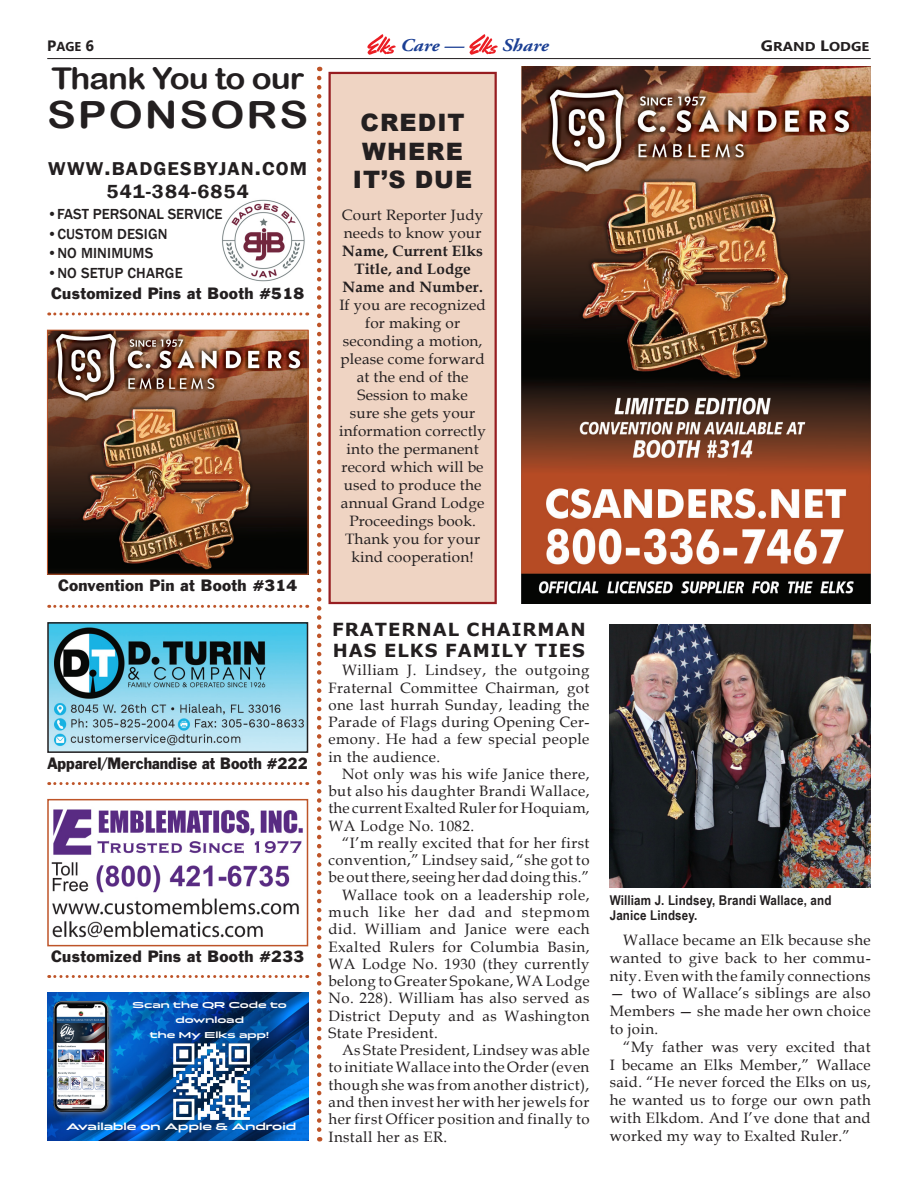
<style>
.page{position:relative;width:918px;height:1188px;background:#fff}
.page>*{position:absolute;margin:0;border:0;box-sizing:border-box;transform-origin:0 0}
.t1{font:37.5px "Arial Rounded MT Bold";letter-spacing:.045em;color:#231f20;scale:1.15 1}
.t2{font:30px "Arial Rounded MT Bold";letter-spacing:-.03em;color:#231f20;scale:1.1 1}
.t3{font:900 24px/28.5px "Arial";letter-spacing:.045em;color:#231f20;text-align:center}
.t4{font:600 19.5px "Franklin Gothic";letter-spacing:.05em;color:#231f20;scale:1.05 1}
.t5{font:19.2px "Franklin Gothic Demi SC850";letter-spacing:.06em;color:#231f20;scale:1.05 1}
.MC_newsletter_text_NEW_2018-19{font:700 18px/21px "Verdana";letter-spacing:.055em;color:#231f20}
.t6{font:italic 700 18px "Adobe Garamond Pro";letter-spacing:.005em;color:#1b3f94;scale:1.1 1}
.MC_newsletter_text_NEW_2018-19-2{font:15px/17.2px "Book Antiqua";letter-spacing:.02em;color:#231f20;text-align:justify}
.t7{font:15px "Franklin Gothic";letter-spacing:.02em;color:#231f20}
.t8{font:500 15px "Franklin Gothic";letter-spacing:.01em;color:#231f20}
.t9{font:15px "Franklin Gothic";color:#231f20;scale:.93 1}
.t10{font:700 13.5px/15px "Arial Narrow";letter-spacing:.01em;color:#231f20;scale:1.05 1}
.t11{font:12.75px "Ebrima Bold SC850";color:#231f20;scale:1.15 1}
.t12{font:12.75px "Ebrima Bold SC850";color:#231f20}
.t13{font:700 9.9px "Briller";color:#fff}
.t14{font:700 8.7px/15.3px "Briller";color:#fff;text-align:center}
.s1{font-size:15px}
.s2{font-size:22.5px}
.s3{font-weight:700}
</style>
<div class="page">
<hr style="left:47px;top:58px;width:824px;height:1px;background:#231f20">
<img style="left:368px;top:34px;width:27px;height:20px">
<img style="left:469px;top:34px;width:28px;height:20px">
<svg style="left:317px;top:78px;width:4px;height:1064px"></svg>
<img style="left:222px;top:199px;width:83px;height:83px">
<svg style="left:49px;top:312px;width:259px;height:3px"></svg>
<svg style="left:49px;top:605px;width:259px;height:3px"></svg>
<img style="left:49px;top:332px;width:257px;height:240px">
<div style="left:47px;top:330px;width:261px;height:244px;border:1px solid #be5428"></div>
<img style="left:47px;top:992px;width:261px;height:149px">
<img style="left:171px;top:1041px;width:81px;height:82px">
<img style="left:53px;top:1001px;width:65px;height:120px">
<img style="left:50px;top:625px;width:255px;height:125px">
<div style="left:47px;top:622px;width:261px;height:131px;border:2px solid #231f20"></div>
<svg style="left:49px;top:782px;width:259px;height:3px"></svg>
<img style="left:51px;top:809px;width:252px;height:129px">
<div style="left:47px;top:799px;width:261px;height:147px;border:2px solid #be5428"></div>
<svg style="left:49px;top:975px;width:259px;height:3px"></svg>
<div style="left:330px;top:73px;width:166px;height:530px;background:#efd4c3"></div>
<div style="left:328px;top:72px;width:169px;height:532px;border:2px solid #971d21"></div>
<img style="left:522px;top:67px;width:349px;height:536px">
<img style="left:610px;top:624px;width:261px;height:264px">
<p class="t12" style="left:47px;top:37px;width:48px"><span class="s1">P</span>AGE <span class="s1">6</span></p>
<p class="t6" style="left:400px;top:35px;width:60px">Care —</p>
<p class="t6" style="left:502px;top:35px;width:44px">Share</p>
<p class="t11" style="left:761px;top:37px;width:96px"><span class="s1">G</span>RAND <span class="s1">L</span>ODGE</p>
<p class="t2" style="left:51px;top:61px;width:231px">Thank You to our</p>
<p class="t1" style="left:47px;top:93px;width:228px">SPONSORS</p>
<p class="t5" style="left:48px;top:157px;width:248px">WWW<span class="s2">.</span>BADGESBYJAN<span class="s2">.</span>COM</p>
<p class="t4" style="left:107px;top:179px;width:137px">541-384-6854</p>
<p class="t8" style="left:47px;top:205px;width:177px">•FAST PERSONAL SERVICE</p>
<p class="t8" style="left:47px;top:225px;width:122px">•CUSTOM DESIGN</p>
<p class="t8" style="left:47px;top:244px;width:108px">•NO MINIMUMS</p>
<p class="t8" style="left:47px;top:264px;width:137px">•NO SETUP CHARGE</p>
<p class="t7" style="left:51px;top:284px;width:254px">Customized Pins at Booth #518</p>
<p class="t3" style="left:353px;top:108px;width:121px">CREDIT<br>WHERE<br>IT’S DUE</p>
<p class="MC_newsletter_text_NEW_2018-19-2" style="left:339px;top:205px;width:148px;line-height:18px;text-align:center">Court Reporter Judy needs to know your<br><span class="s3">Name, Current Elks<br>Title, and Lodge<br>Name and Number.<br></span>If you are recognized for making or seconding a motion, please come forward at the end of the<br>Session to make<br>sure she gets your information correctly into the permanent record which will be used to produce the annual Grand Lodge<br>Proceedings book.<br>Thank you for your kind cooperation!</p>
<p class="t7" style="left:58px;top:576px;width:241px">Convention Pin at Booth #314</p>
<p class="t9" style="left:48px;top:753px;width:281px">Apparel/Merchandise at Booth #222</p>
<p class="t7" style="left:51px;top:946px;width:254px">Customized Pins at Booth #233</p>
<p class="t14" style="left:132px;top:997px;width:156px">Scan the QR Code to download<br>the My Elks app!</p>
<p class="t13" style="left:66px;top:1120px;width:231px">Available on Apple &amp; Android</p>
<p class="MC_newsletter_text_NEW_2018-19" style="left:332px;top:618px;width:255px">FRATERNAL CHAIRMAN<br>HAS ELKS FAMILY TIES</p>
<p class="MC_newsletter_text_NEW_2018-19-2" style="left:328px;top:661px;width:263px;text-indent:14px">William J. Lindsey, the outgoing Fraternal Committee Chairman, got one last hurrah Sunday, leading the Parade of Flags during Opening Cer&shy;emony. He had a few special people in the audience.</p>
<p class="MC_newsletter_text_NEW_2018-19-2" style="left:328px;top:765px;width:263px;text-indent:14px">Not only was his wife Janice there, but also his daughter Brandi Wallace, the current Exalted Ruler for Hoquiam, WA Lodge No. 1082.</p>
<p class="MC_newsletter_text_NEW_2018-19-2" style="left:328px;top:834px;width:263px;text-indent:14px">“I’m really excited that for her first convention,” Lindsey said, “she got to be out there, seeing her dad doing this.”</p>
<p class="MC_newsletter_text_NEW_2018-19-2" style="left:328px;top:886px;width:263px;text-indent:14px">Wallace took on a leadership role, much like her dad and stepmom did. William and Janice were each Exalted Rulers for Columbia Basin, WA Lodge No. 1930 (they currently belong to Greater Spokane, WA Lodge No. 228). William has also served as District Deputy and as Washington State President.</p>
<p class="MC_newsletter_text_NEW_2018-19-2" style="left:328px;top:1041px;width:263px;text-indent:14px">As State President, Lindsey was able to initiate Wallace into the Order (even though she was from another district), and then invest her with her jewels for her first Officer position and finally to Install her as ER.</p>
<p class="t10" style="left:610px;top:892px;width:213px">William J. Lindsey, Brandi Wallace, and<br>Janice Lindsey.</p>
<p class="MC_newsletter_text_NEW_2018-19-2" style="left:610px;top:931px;width:262px;line-height:17.9px;text-indent:14px">Wallace became an Elk because she wanted to give back to her commu&shy;nity. Even with the family connections</p>
<p class="MC_newsletter_text_NEW_2018-19-2" style="left:610px;top:984px;width:263px;line-height:17.9px">— two of Wallace’s siblings are also Members — she made her own choice to join.</p>
<p class="MC_newsletter_text_NEW_2018-19-2" style="left:610px;top:1037px;width:263px;line-height:17.9px;text-indent:14px">“My father was very excited that I became an Elks Member,” Wallace said. “He never forced the Elks on us, he wanted us to forge our own path with Elkdom. And I’ve done that and worked my way to Exalted Ruler.”</p>
</div>
